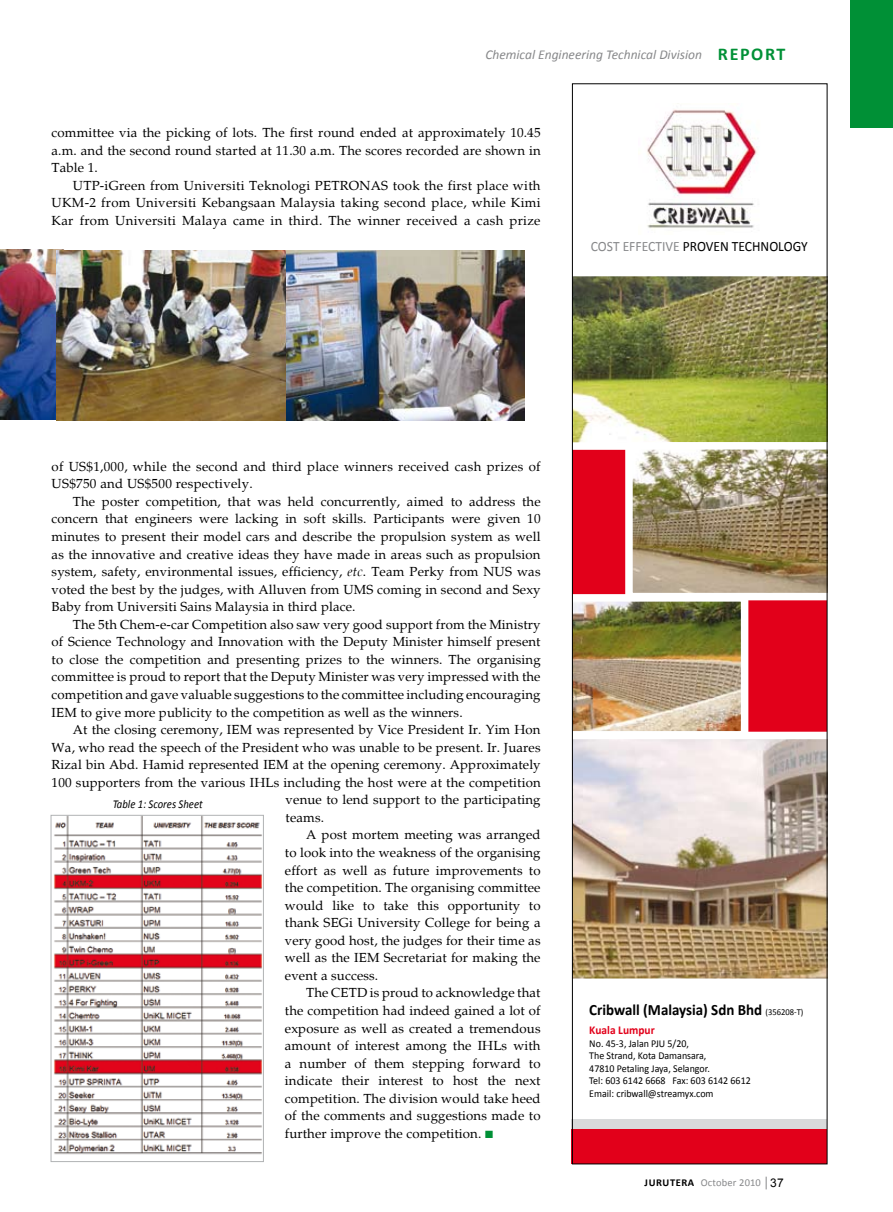
<style>
.page{position:relative;width:893px;height:1212px;background:#fff}
.page>*{position:absolute;margin:0;border:0;box-sizing:border-box;transform-origin:0 0}
.t1{font:700 18px "Calibri";letter-spacing:.09em;color:#009036}
.t2{font:700 15.75px "Calibri";color:#000;scale:.95 1}
.t3{font:14.25px "Calibri";color:#000;scale:.95 1}
.t4{font:italic 13.5px "Calibri";color:#87888a}
.t5{font:13.2px/17.5px "Palatino";letter-spacing:.01em;color:#000;text-align:justify}
.t6{font:italic 12px "Calibri";color:#000;scale:.89 1}
.t7{font:700 12px "Calibri";color:#e2001a;scale:.95 1}
.t8{font:10.5px/12.6px "Calibri";color:#000;scale:.95 1}
.t9{font:10.5px "Calibri";letter-spacing:.015em;color:#87888a}
.s1{color:#87888a}
.s2{font-style:italic}
.s3{color:#009036}
.s4{font-weight:400;font-size:9px}
.s5{font-weight:700;color:#000}
.s6{font-family:"Arial";font-size:12px;color:#000}
</style>
<div class="page">
<div style="left:850px;top:0;width:43px;height:128px;background:#009036"></div>
<svg style="left:766px;top:1176px;width:1px;height:13px"></svg>
<img style="left:647px;top:109px;width:111px;height:120px">
<img style="left:574px;top:276px;width:251px;height:166px">
<div style="left:572px;top:1119px;width:255px;height:34px;background:#d9dadb"></div>
<div style="left:572px;top:1129px;width:255px;height:34px;background:#e2001a"></div>
<img style="left:574px;top:739px;width:251px;height:240px">
<img style="left:574px;top:442px;width:251px;height:290px">
<img style="left:0;top:250px;width:57px;height:170px">
<img style="left:57px;top:250px;width:229px;height:170px">
<img style="left:286px;top:250px;width:238px;height:170px">
<img style="left:54px;top:817px;width:208px;height:338px">
<div style="left:51px;top:815px;width:213px;height:347px;border:1px solid #b1b3b4"></div>
<p class="t4" style="left:485px;top:46px;width:218px">Chemical Engineering Technical Division</p>
<h1 class="t1" style="left:718px;top:42px;width:69px">report</h1>
<p class="t5" style="left:52px;top:124px;width:491px">committee via the picking of lots. The first round ended at approximately 10.45</p>
<p class="t5" style="left:52px;top:142px;width:491px">a.m. and the second round started at 11.30 a.m. The scores recorded are shown in</p>
<p class="t5" style="left:52px;top:159px;width:48px">Table 1.</p>
<p class="t5" style="left:73px;top:177px;width:261px">UTP-iGreen from Universiti Teknologi Petronas</p>
<p class="t5" style="left:52px;top:177px;width:491px;text-indent:341px">took the first place with UKM-2 from Universiti Kebangsaan Malaysia taking second place, while Kimi Kar from Universiti Malaya came in third. The winner received a cash prize</p>
<p class="t3" style="left:591px;top:238px;width:230px"><span class="s1">COST EFFECTIVE</span> PROVEN TECHNOLOGY</p>
<p class="t5" style="left:52px;top:458px;width:491px">of US$1,000, while the second and third place winners received cash prizes of<br>US$750 and US$500 respectively.</p>
<p class="t5" style="left:52px;top:493px;width:491px;text-indent:21px">The poster competition, that was held concurrently, aimed to address the concern that engineers were lacking in soft skills. Participants were given 10 minutes to present their model cars and describe the propulsion system as well as the innovative and creative ideas they have made in areas such as propulsion system, safety, environmental issues, efficiency, <span class="s2">etc</span>. Team Perky from NUS was voted the best by the judges, with Alluven from UMS coming in second and Sexy Baby from Universiti Sains Malaysia in third place.</p>
<p class="t5" style="left:52px;top:616px;width:491px;text-indent:21px">The 5th Chem-e-car Competition also saw very good support from the Ministry of Science Technology and Innovation with the Deputy Minister himself present to close the competition and presenting prizes to the winners. The organising committee is proud to report that the Deputy Minister was very impressed with the competition and gave valuable suggestions to the committee including encouraging IEM to give more publicity to the competition as well as the winners.</p>
<p class="t5" style="left:73px;top:721px;width:469px">At the closing ceremony, IEM was represented by Vice President Ir. Yim Hon</p>
<p class="t5" style="left:52px;top:739px;width:490px">Wa, who read the speech of the President who was unable to be present. Ir. Juares</p>
<p class="t5" style="left:52px;top:756px;width:491px">Rizal bin Abd. Hamid represented IEM at the opening ceremony. Approximately</p>
<p class="t5" style="left:52px;top:774px;width:491px">100 supporters from the various IHLs including the host were at the competition</p>
<p class="t5" style="left:286px;top:791px;width:256px">venue to lend support to the participating</p>
<p class="t5" style="left:286px;top:809px;width:40px">teams.</p>
<p class="t5" style="left:306px;top:826px;width:236px">A post mortem meeting was arranged</p>
<p class="t5" style="left:285px;top:844px;width:257px">to look into the weakness of the organising</p>
<p class="t5" style="left:285px;top:861px;width:257px">effort as well as future improvements to</p>
<p class="t5" style="left:285px;top:879px;width:257px">the competition. The organising committee</p>
<p class="t5" style="left:285px;top:897px;width:257px">would like to take this opportunity to</p>
<p class="t5" style="left:285px;top:914px;width:257px">thank SEGi University College for being a</p>
<p class="t5" style="left:285px;top:932px;width:257px">very good host, the judges for their time as</p>
<p class="t5" style="left:285px;top:949px;width:257px">well as the IEM Secretariat for making the</p>
<p class="t5" style="left:285px;top:967px;width:95px">event a success.</p>
<p class="t5" style="left:306px;top:984px;width:236px">The CETD is proud to acknowledge that</p>
<p class="t5" style="left:285px;top:1002px;width:257px">the competition had indeed gained a lot of</p>
<p class="t5" style="left:285px;top:1019px;width:257px">exposure as well as created a tremendous</p>
<p class="t5" style="left:285px;top:1037px;width:257px">amount of interest among the IHLs with</p>
<p class="t5" style="left:285px;top:1055px;width:257px">a number of them stepping forward to</p>
<p class="t5" style="left:285px;top:1072px;width:257px">indicate their interest to host the next</p>
<p class="t5" style="left:285px;top:1090px;width:257px">competition. The division would take heed</p>
<p class="t5" style="left:285px;top:1107px;width:257px">of the comments and suggestions made to</p>
<p class="t5" style="left:285px;top:1125px;width:210px">further improve the competition. <span class="s3">■</span></p>
<p class="t6" style="left:113px;top:797px;width:103px">Table 1: Scores Sheet</p>
<p class="t2" style="left:589px;top:1000px;width:227px">Cribwall (Malaysia) Sdn Bhd <span class="s4">(356208-T)</span></p>
<p class="t7" style="left:589px;top:1022px;width:70px">Kuala Lumpur</p>
<p class="t8" style="left:589px;top:1036px;width:171px">No. 45-3, Jalan PJU 5/20,<br>The Strand, Kota Damansara,<br>47810 Petaling Jaya, Selangor.<br>Tel: 603 6142 6668 Fax: 603 6142 6612<br>Email: cribwall@streamyx.com</p>
<p class="t9" style="left:645px;top:1176px;width:141px"><span class="s5">Jurutera</span> October 2010 <span class="s6">37</span></p>
</div>
